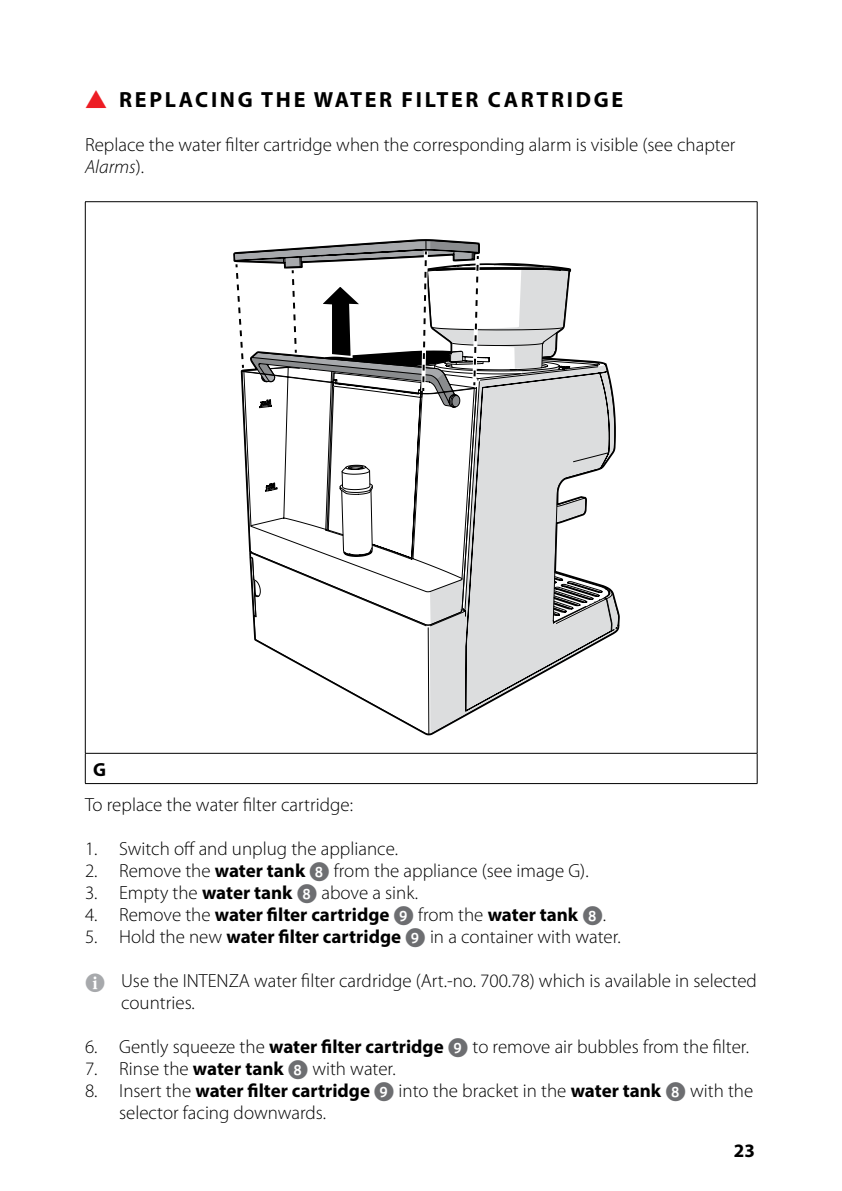
<style>
.page{position:relative;width:842px;height:1191px;background:#fff}
.page>*{position:absolute;margin:0;border:0;box-sizing:border-box;transform-origin:0 0}
.t1{font:700 22px "Myriad Pro";letter-spacing:.12em;color:#000}
.t2{font:300 19px/22px "Myriad Pro";color:#000}
.t3{font:700 19px "Myriad Pro";color:#000}
.s1{font-style:italic}
.s2{font-weight:700}
.s3{font-family:"Manualise Call out Closed Glyphs Bold Bold";font-weight:400;color:#6d6e71}
.s4{font-weight:300}
.s5{color:#a7a9ac}
</style>
<div class="page">
<hr style="left:85px;top:201px;width:672px;height:1px;background:#000">
<hr style="left:85px;top:202px;width:1px;height:551px;background:#000">
<hr style="left:757px;top:202px;width:1px;height:551px;background:#000">
<hr style="left:85px;top:753px;width:672px;height:1px;background:#000">
<hr style="left:85px;top:753px;width:1px;height:30px;background:#000">
<hr style="left:757px;top:753px;width:1px;height:30px;background:#000">
<hr style="left:85px;top:783px;width:672px;height:1px;background:#000">
<svg style="left:250px;top:752px;width:368px;height:33px"></svg>
<svg style="left:279px;top:654px;width:299px;height:82px"></svg>
<svg style="left:233px;top:239px;width:387px;height:415px"></svg>
<p class="t1" style="left:119px;top:85px;width:505px">REPLACING THE WATER FILTER CARTRIDGE</p>
<p class="t2" style="left:85px;top:134px;width:652px">Replace the water filter cartridge when the corresponding alarm is visible (see chapter<br><span class="s1">Alarms</span>).</p>
<p class="t3" style="left:93px;top:756px;width:14px">G</p>
<p class="t2" style="left:85px;top:794px;width:269px">To replace the water filter cartridge:</p>
<p class="t2" style="left:85px;top:838px;width:314px">1. Switch off and unplug the appliance.</p>
<p class="t2" style="left:85px;top:860px;width:505px">2. Remove the <span class="s2">water tank</span> <span class="s3">8</span> from the appliance (see image G).</p>
<p class="t2" style="left:85px;top:882px;width:335px">3. Empty the <span class="s2">water tank</span> <span class="s3">8</span> above a sink.</p>
<p class="t3" style="left:85px;top:902px;width:523px"><span class="s4">4. Remove the</span> water filter cartridge <span class="s3">9</span> <span class="s4">from the</span> water tank <span class="s3">8</span><span class="s4">.</span></p>
<p class="t2" style="left:85px;top:926px;width:537px">5. Hold the new <span class="s2">water filter cartridge</span> <span class="s3">9</span> in a container with water.</p>
<p class="t2" style="left:121px;top:970px;width:637px;text-indent:-36px"><span class="s5">✔</span> Use the INTENZA water filter cardridge (Art.-no. 700.78) which is available in selected countries.</p>
<p class="t2" style="left:85px;top:1036px;width:665px">6. Gently squeeze the <span class="s2">water filter cartridge</span> <span class="s3">9</span> to remove air bubbles from the filter.</p>
<p class="t2" style="left:85px;top:1058px;width:312px">7. Rinse the <span class="s2">water tank</span> <span class="s3">8</span> with water.</p>
<p class="t2" style="left:119px;top:1080px;width:636px;text-indent:-34px">8. Insert the <span class="s2">water filter cartridge</span> <span class="s3">9</span> into the bracket in the <span class="s2">water tank</span> <span class="s3">8</span> with the selector facing downwards.</p>
<p class="t3" style="left:734px;top:1137px;width:23px">23</p>
</div>
